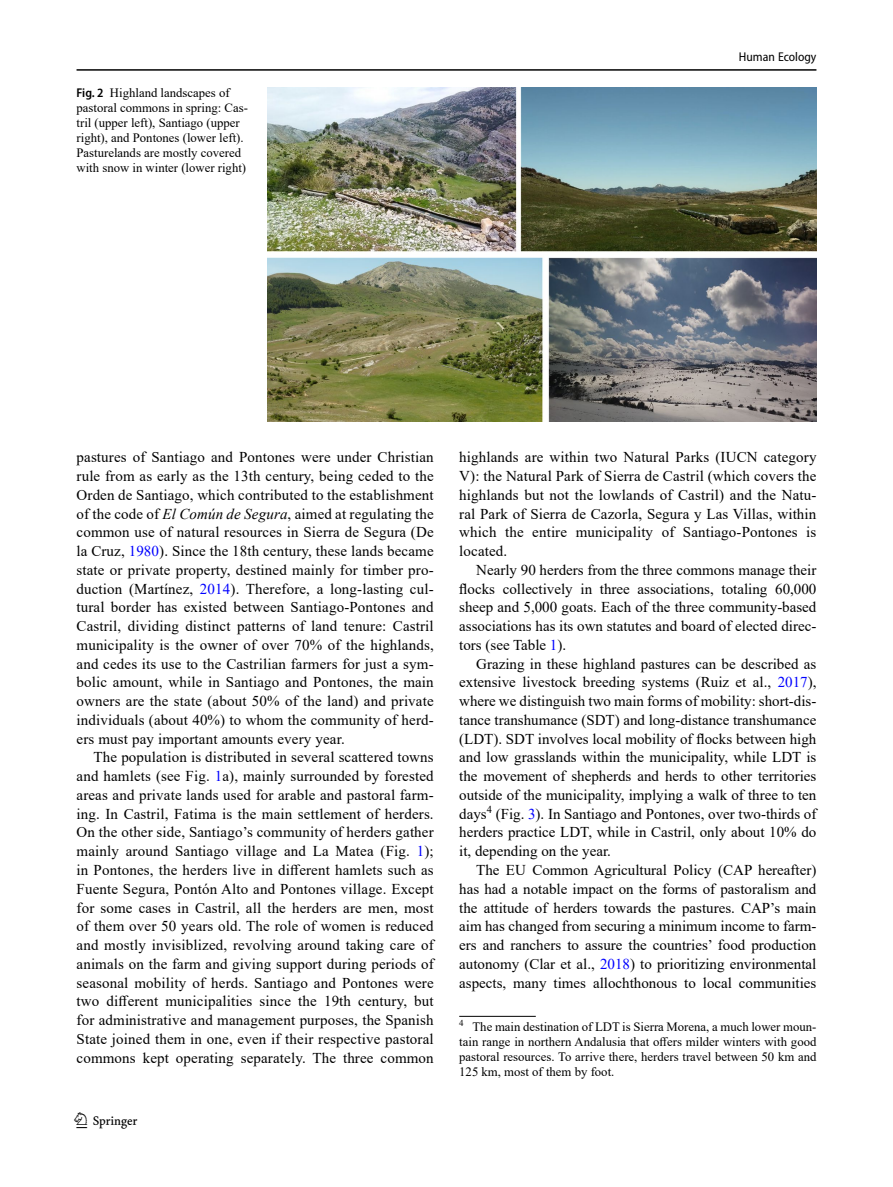
<style>
.page{position:relative;width:893px;height:1187px;background:#fff}
.page>*{position:absolute;margin:0;border:0;box-sizing:border-box;transform-origin:0 0}
.t1{font:22.5px "Springnew";color:#000}
.Body_Text_Indent{font:15px/18.8px "Times New Roman";letter-spacing:.005em;color:#000;text-align:justify}
.Footnote{font:12.75px/15px "Times New Roman";color:#000;text-align:justify}
.Figure_Caption_Side{font:12.75px/15px "Times New Roman";color:#000}
.t2{font:semi-condensed 12.75px "Myriad Pro";color:#000}
.s1{font-family:"Myriad Pro";font-weight:600;font-stretch:semi-condensed}
.s2{font-style:italic}
.s3{color:#00f}
</style>
<div class="page">
<hr style="left:77px;top:69px;width:739px;height:2px;background:#000">
<hr style="left:459px;top:1015px;width:77px;height:1px;background:#000">
<img style="left:268px;top:87px;width:548px;height:334px">
<p class="Figure_Caption_Side" style="left:77px;top:84px;width:173px"><span class="s1">Fig. 2</span> Highland landscapes of pastoral commons in spring: Cas&shy;tril (upper left), Santiago (upper right), and Pontones (lower left).<br>Pasturelands are mostly covered with snow in winter (lower right)</p>
<p class="t2" style="left:739px;top:49px;width:79px">Human Ecology</p>
<p class="Body_Text_Indent" style="left:77px;top:447px;width:359px">pastures of Santiago and Pontones were under Christian rule from as early as the 13th century, being ceded to the Orden de Santiago, which contributed to the establishment of the code of <span class="s2">El Común de Segura</span>, aimed at regulating the common use of natural resources in Sierra de Segura (De la Cruz, <span class="s3">1980</span>). Since the 18th century, these lands became state or private property, destined mainly for timber pro&shy;duction (Martínez, <span class="s3">2014</span>). Therefore, a long-lasting cul&shy;tural border has existed between Santiago-Pontones and Castril, dividing distinct patterns of land tenure: Castril municipality is the owner of over 70% of the highlands, and cedes its use to the Castrilian farmers for just a sym&shy;bolic amount, while in Santiago and Pontones, the main owners are the state (about 50% of the land) and private individuals (about 40%) to whom the community of herd&shy;ers must pay important amounts every year.</p>
<p class="Body_Text_Indent" style="left:77px;top:747px;width:359px;text-indent:17px">The population is distributed in several scattered towns and hamlets (see Fig. <span class="s3">1</span>a), mainly surrounded by forested areas and private lands used for arable and pastoral farm&shy;ing. In Castril, Fatima is the main settlement of herders.<br>On the other side, Santiago’s community of herders gather mainly around Santiago village and La Matea (Fig. <span class="s3">1</span>); in Pontones, the herders live in different hamlets such as Fuente Segura, Pontón Alto and Pontones village. Except for some cases in Castril, all the herders are men, most of them over 50 years old. The role of women is reduced and mostly invisiblized, revolving around taking care of animals on the farm and giving support during periods of seasonal mobility of herds. Santiago and Pontones were two different municipalities since the 19th century, but for administrative and management purposes, the Spanish State joined them in one, even if their respective pastoral commons kept operating separately. The three common</p>
<h1 class="t1" style="left:77px;top:1107px;width:63px">1 3</h1>
<p class="Body_Text_Indent" style="left:459px;top:447px;width:359px">highlands are within two Natural Parks (IUCN category V): the Natural Park of Sierra de Castril (which covers the highlands but not the lowlands of Castril) and the Natu&shy;ral Park of Sierra de Cazorla, Segura y Las Villas, within which the entire municipality of Santiago-Pontones is located.</p>
<p class="Body_Text_Indent" style="left:459px;top:560px;width:359px;text-indent:17px">Nearly 90 herders from the three commons manage their flocks collectively in three associations, totaling 60,000 sheep and 5,000 goats. Each of the three community-based associations has its own statutes and board of elected direc&shy;tors (see Table <span class="s3">1</span>).</p>
<p class="Body_Text_Indent" style="left:459px;top:653px;width:359px;text-indent:17px">Grazing in these highland pastures can be described as extensive livestock breeding systems (Ruiz et al., <span class="s3">2017</span>), where we distinguish two main forms of mobility: short-dis&shy;tance transhumance (SDT) and long-distance transhumance (LDT). SDT involves local mobility of flocks between high and low grasslands within the municipality, while LDT is the movement of shepherds and herds to other territories outside of the municipality, implying a walk of three to ten days<sup>4</sup> (Fig. <span class="s3">3</span>). In Santiago and Pontones, over two-thirds of herders practice LDT, while in Castril, only about 10% do it, depending on the year.</p>
<p class="Body_Text_Indent" style="left:459px;top:860px;width:359px;text-indent:17px">The EU Common Agricultural Policy (CAP hereafter) has had a notable impact on the forms of pastoralism and the attitude of herders towards the pastures. CAP’s main aim has changed from securing a minimum income to farm&shy;ers and ranchers to assure the countries’ food production autonomy (Clar et al., <span class="s3">2018</span>) to prioritizing environmental aspects, many times allochthonous to local communities</p>
<p class="Footnote" style="left:459px;top:1019px;width:359px"><sup>4</sup> The main destination of LDT is Sierra Morena, a much lower moun&shy;tain range in northern Andalusia that offers milder winters with good pastoral resources. To arrive there, herders travel between 50 km and 125 km, most of them by foot.</p>
</div>
